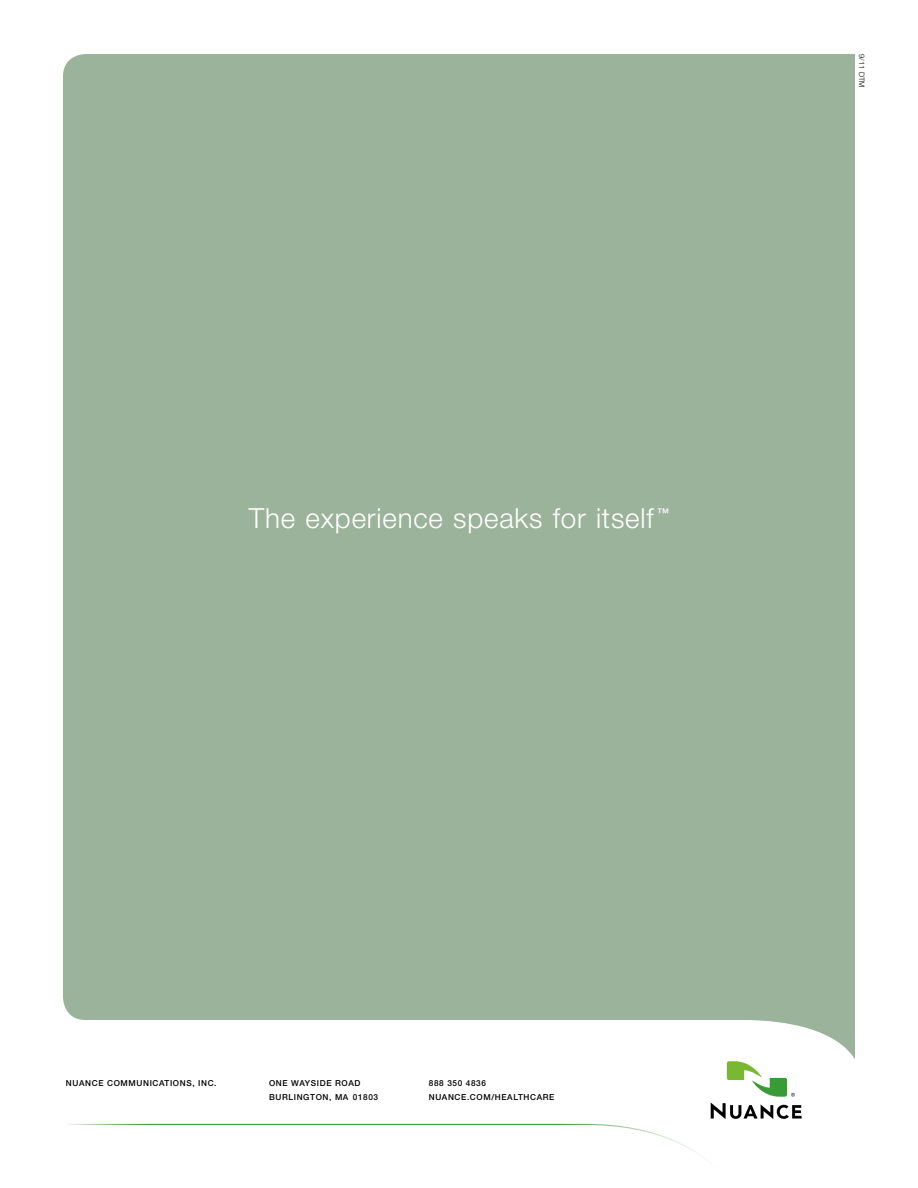
<style>
.page{position:relative;width:918px;height:1188px;background:#fff}
.page>*{position:absolute;margin:0;border:0;box-sizing:border-box;transform-origin:0 0}
.t1{font:300 27.75px "Helvetica Neue LT";letter-spacing:.03em;color:#fff}
.t2{font:500 12px "Helvetica Neue LT";color:#fff}
.t3{font:500 8.25px/14.2px "Helvetica Neue LT";letter-spacing:.075em;color:#000}
.t4{font:300 7.5px "Helvetica Neue LT";color:#000}
</style>
<div class="page">
<div style="left:63px;top:54px;width:792px;height:1005px;background:#9bb39a"></div>
<svg style="left:66px;top:1103px;width:736px;height:56px"></svg>
<svg style="left:727px;top:1061px;width:68px;height:36px"></svg>
<h1 class="t1" style="left:249px;top:501px;width:406px">The experience speaks for itself</h1>
<h2 class="t2" style="left:657px;top:505px;width:13px">™</h2>
<p class="t4" style="left:867px;top:54px;width:35px;rotate:90deg">9/11 DTM</p>
<p class="t3" style="left:66px;top:1076px;width:152px">NUANCE COMMUNICATIONS, INC.</p>
<p class="t3" style="left:429px;top:1076px;width:121px">888 350 4836<br>NUANCE.COM/HEALTHCARE</p>
<p class="t3" style="left:269px;top:1076px;width:111px">ONE WAYSIDE ROAD<br>BURLINGTON , MA 01803</p>
</div>
